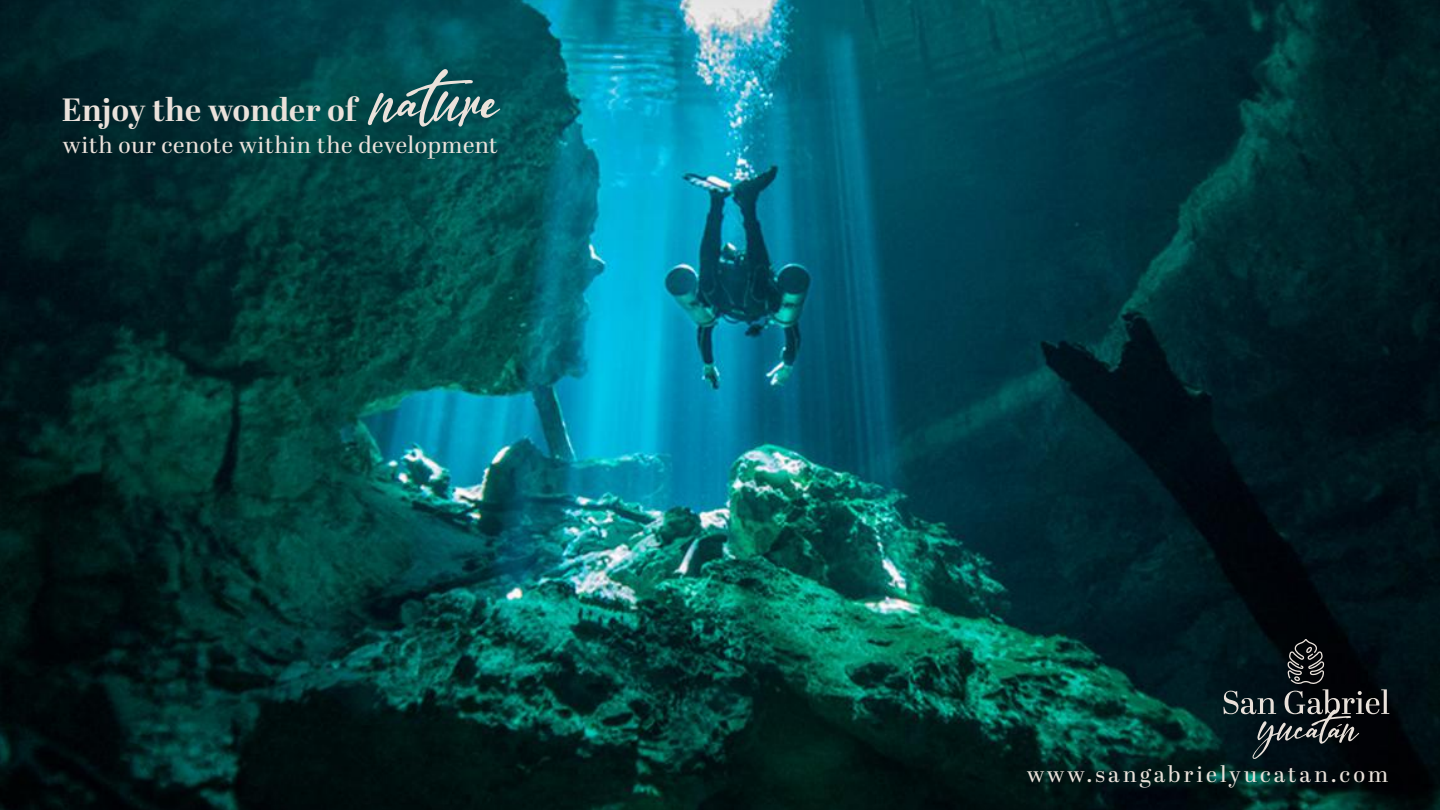
<style>
.page{position:relative;width:1440px;height:810px;background:#fff}
.page>*{position:absolute;margin:0;border:0;box-sizing:border-box;transform-origin:0 0}
.t1{font:110.38px "Jolly DEMO";color:#ebe2db}
.t2{font:700 32.12px "Abril Display";letter-spacing:.01em;color:#ebe2db}
.t3{font:23.38px "Abril Display";letter-spacing:.025em;color:#ebe2db}
.t4{font:22.38px "Abril Display";letter-spacing:.14em;color:#e9e1da}
</style>
<div class="page">
<img style="left:0;top:0;width:1440px;height:810px">
<img style="left:1017px;top:753px;width:402px;height:57px">
<svg style="left:1223px;top:639px;width:166px;height:120px;background:#1a2226"></svg>
<h1 class="t1" style="left:373px;top:61px;width:126px">nature</h1>
<h2 class="t2" style="left:62px;top:88px;width:296px">Enjoy the wonder of</h2>
<p class="t3" style="left:63px;top:129px;width:437px">with our cenote within the development</p>
<p class="t4" style="left:1027px;top:759px;width:363px">www.sangabrielyucatan.com</p>
</div>
